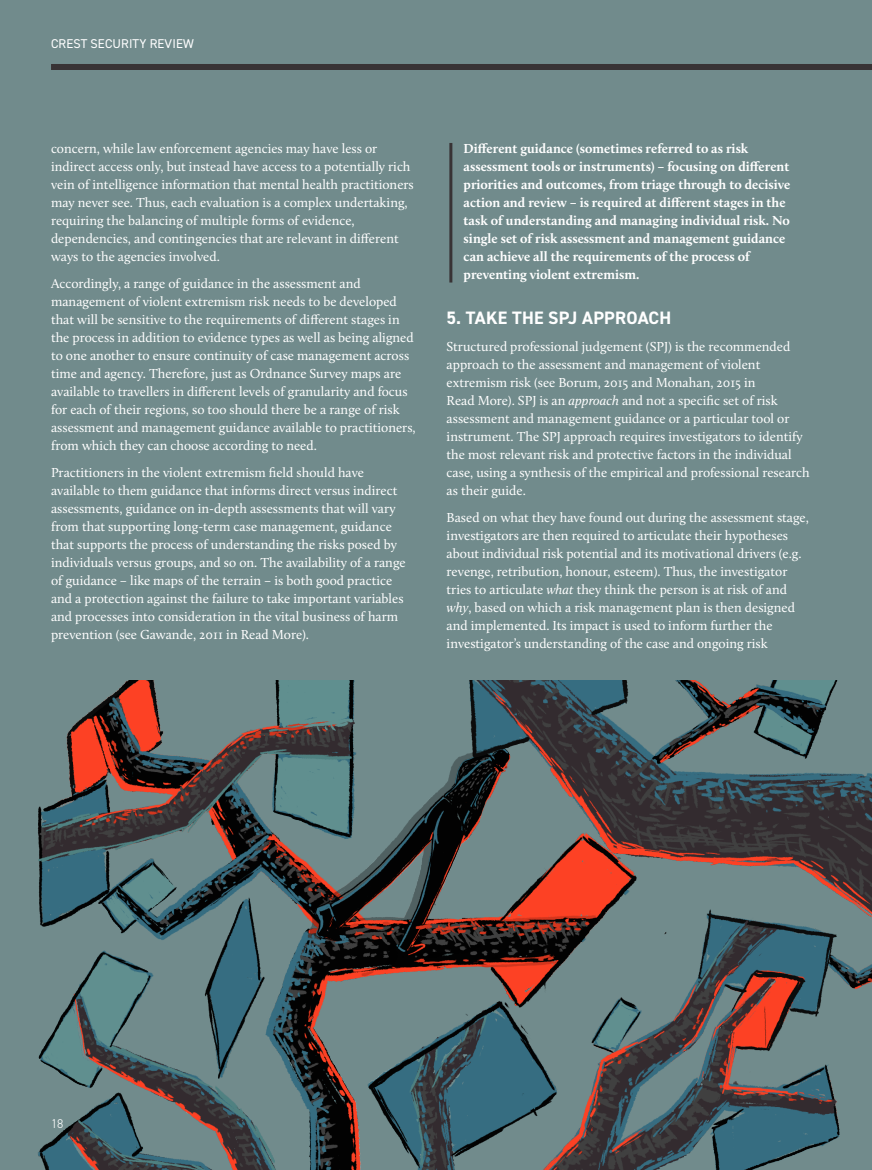
<style>
.page{position:relative;width:872px;height:1170px;background:#fff}
.page>*{position:absolute;margin:0;border:0;box-sizing:border-box;transform-origin:0 0}
.t1{font:700 18px "DIN2014";letter-spacing:.01em;color:#fff}
.t2{font:13.5px/18px "Calluna";color:#fff}
.t3{font:700 13.5px/18px "Calluna";color:#fff}
.t4{font:12.75px "DIN2014";letter-spacing:.01em;color:#fff}
.t5{font:300 12.75px "DIN2014";color:#fff}
.s1{font-style:italic}
</style>
<div class="page">
<div style="left:0;top:0;width:872px;height:1169px;background:#718b8c"></div>
<img style="left:38px;top:680px;width:834px;height:489px">
<hr style="left:449px;top:143px;width:3px;height:139px;background:#383335">
<div style="left:51px;top:64px;width:821px;height:6px;background:#383335"></div>
<p class="t4" style="left:51px;top:36px;width:144px">CREST SECURITY REVIEW</p>
<p class="t2" style="left:51px;top:139px;width:364px">concern, while law enforcement agencies may have less or indirect access only, but instead have access to a potentially rich vein of intelligence information that mental health practitioners may never see. Thus, each evaluation is a complex undertaking, requiring the balancing of multiple forms of evidence, dependencies, and contingencies that are relevant in different ways to the agencies involved.</p>
<p class="t2" style="left:51px;top:274px;width:366px">Accordingly, a range of guidance in the assessment and management of violent extremism risk needs to be developed that will be sensitive to the requirements of different stages in the process in addition to evidence types as well as being aligned to one another to ensure continuity of case management across time and agency. Therefore, just as Ordnance Survey maps are available to travellers in different levels of granularity and focus for each of their regions, so too should there be a range of risk assessment and management guidance available to practitioners, from which they can choose according to need.</p>
<p class="t2" style="left:51px;top:463px;width:356px">Practitioners in the violent extremism field should have available to them guidance that informs direct versus indirect assessments, guidance on in-depth assessments that will vary from that supporting long-term case management, guidance that supports the process of understanding the risks posed by individuals versus groups, and so on. The availability of a range of guidance – like maps of the terrain – is both good practice and a protection against the failure to take important variables and processes into consideration in the vital business of harm prevention (see Gawande, 2011 in Read More).</p>
<p class="t3" style="left:463px;top:139px;width:328px">Different guidance (sometimes referred to as risk assessment tools or instruments) – focusing on different priorities and outcomes, from triage through to decisive action and review – is required at different stages in the task of understanding and managing individual risk. No single set of risk assessment and management guidance can achieve all the requirements of the process of preventing violent extremism.</p>
<h1 class="t1" style="left:446px;top:306px;width:226px">5. TAKE THE SPJ APPROACH</h1>
<p class="t2" style="left:446px;top:337px;width:365px">Structured professional judgement (SPJ) is the recommended approach to the assessment and management of violent extremism risk (see Borum, 2015 and Monahan, 2015 in<br>Read More). SPJ is an <span class="s1">approach</span> and not a specific set of risk assessment and management guidance or a particular tool or instrument. The SPJ approach requires investigators to identify the most relevant risk and protective factors in the individual case, using a synthesis of the empirical and professional research as their guide.</p>
<p class="t2" style="left:446px;top:508px;width:364px">Based on what they have found out during the assessment stage, investigators are then required to articulate their hypotheses about individual risk potential and its motivational drivers (e.g. revenge, retribution, honour, esteem). Thus, the investigator tries to articulate <span class="s1">what</span> they think the person is at risk of and <span class="s1">why</span>, based on which a risk management plan is then designed and implemented. Its impact is used to inform further the investigator’s understanding of the case and ongoing risk</p>
<p class="t5" style="left:51px;top:1115px;width:14px">18</p>
</div>
